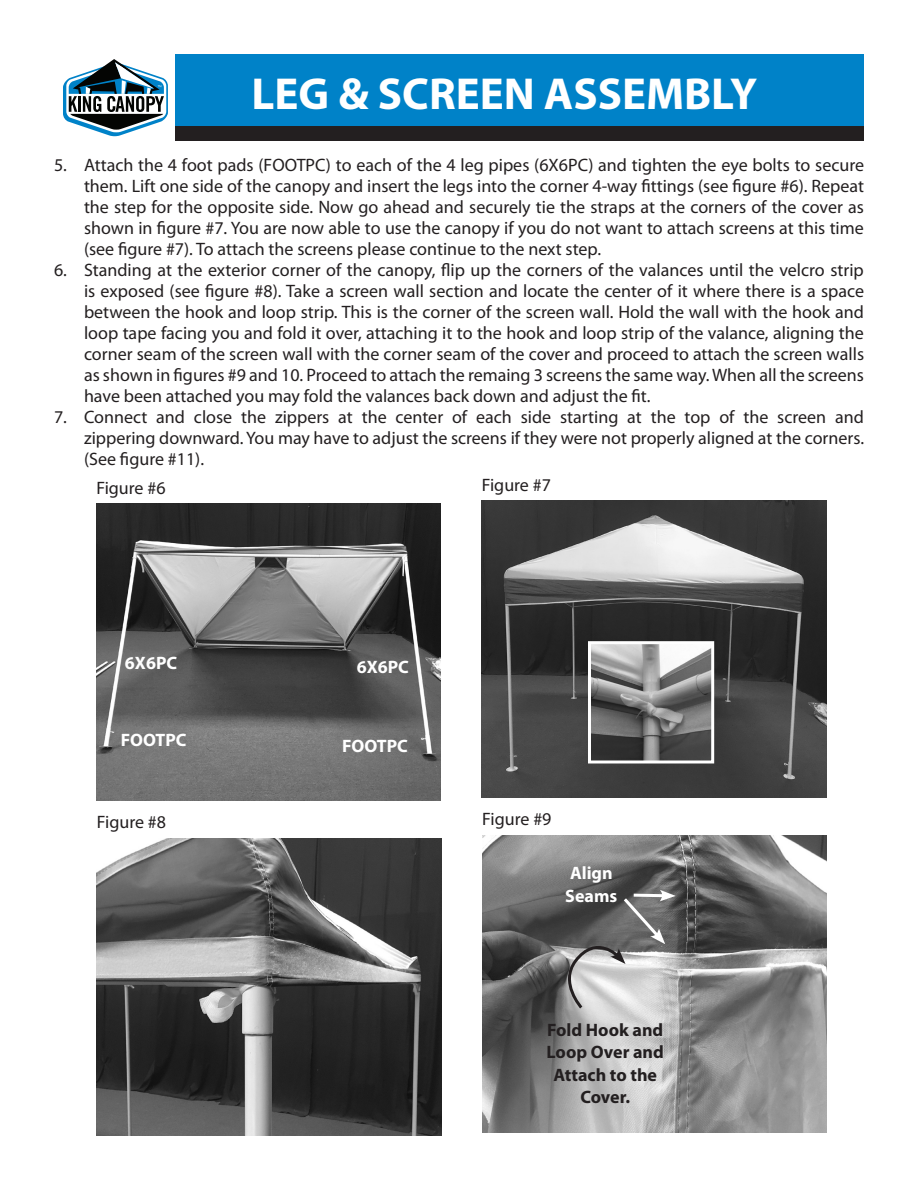
<style>
.page{position:relative;width:918px;height:1188px;background:#fff}
.page>*{position:absolute;margin:0;border:0;box-sizing:border-box;transform-origin:0 0}
.t1{font:700 45px "Myriad Pro";color:#fff}
.t2{font:18px/21px "Myriad Pro";color:#231f20;text-align:justify}
.t3{font:700 18px/22.5px "Myriad Pro";color:#231f20;text-align:center}
.t4{font:700 18px "Myriad Pro";color:#fff}
</style>
<div class="page">
<div style="left:54px;top:54px;width:810px;height:74px;background:#0082c8"></div>
<div style="left:54px;top:126px;width:810px;height:14px;background:#231f20"></div>
<div style="left:54px;top:54px;width:121px;height:89px;background:#fff"></div>
<svg style="left:63px;top:59px;width:105px;height:77px"></svg>
<img style="left:96px;top:503px;width:345px;height:297px">
<img style="left:482px;top:500px;width:344px;height:297px">
<img style="left:97px;top:838px;width:344px;height:297px">
<img style="left:482px;top:835px;width:345px;height:297px">
<img style="left:592px;top:645px;width:118px;height:115px">
<div style="left:588px;top:641px;width:126px;height:123px;border:3px solid #fff"></div>
<svg style="left:559px;top:890px;width:117px;height:120px;background:#949494"></svg>
<p class="t1" style="left:252px;top:64px;width:507px">LEG &amp; SCREEN ASSEMBLY</p>
<p class="t2" style="left:84px;top:154px;width:782px;text-indent:-30px">5. Attach the 4 foot pads (FOOTPC) to each of the 4 leg pipes (6X6PC) and tighten the eye bolts to secure them. Lift one side of the canopy and insert the legs into the corner 4-way fittings (see figure #6). Repeat the step for the opposite side. Now go ahead and securely tie the straps at the corners of the cover as shown in figure #7. You are now able to use the canopy if you do not want to attach screens at this time (see figure #7). To attach the screens please continue to the next step.</p>
<p class="t2" style="left:84px;top:259px;width:782px;text-indent:-30px">6. Standing at the exterior corner of the canopy, flip up the corners of the valances until the velcro strip is exposed (see figure #8). Take a screen wall section and locate the center of it where there is a space between the hook and loop strip. This is the corner of the screen wall. Hold the wall with the hook and loop tape facing you and fold it over, attaching it to the hook and loop strip of the valance, aligning the corner seam of the screen wall with the corner seam of the cover and proceed to attach the screen walls as shown in figures #9 and 10. Proceed to attach the remaing 3 screens the same way. When all the screens have been attached you may fold the valances back down and adjust the fit.</p>
<p class="t2" style="left:84px;top:406px;width:782px;text-indent:-30px">7. Connect and close the zippers at the center of each side starting at the top of the screen and zippering downward. You may have to adjust the screens if they were not properly aligned at the corners. (See figure #11).</p>
<p class="t2" style="left:96px;top:477px;width:71px">Figure #6</p>
<p class="t2" style="left:482px;top:474px;width:71px">Figure #7</p>
<p class="t4" style="left:125px;top:651px;width:54px">6X6PC</p>
<p class="t4" style="left:357px;top:655px;width:54px">6X6PC</p>
<p class="t4" style="left:121px;top:728px;width:67px">FOOTPC</p>
<p class="t4" style="left:342px;top:734px;width:67px">FOOTPC</p>
<p class="t2" style="left:97px;top:812px;width:71px">Figure #8</p>
<p class="t2" style="left:482px;top:809px;width:71px">Figure #9</p>
<p class="t4" style="left:570px;top:861px;width:44px">Align</p>
<p class="t4" style="left:565px;top:884px;width:54px">Seams</p>
<p class="t3" style="left:547px;top:1018px;width:119px">Fold Hook and<br>Loop Over and<br>Attach to the<br>Cover.</p>
</div>
